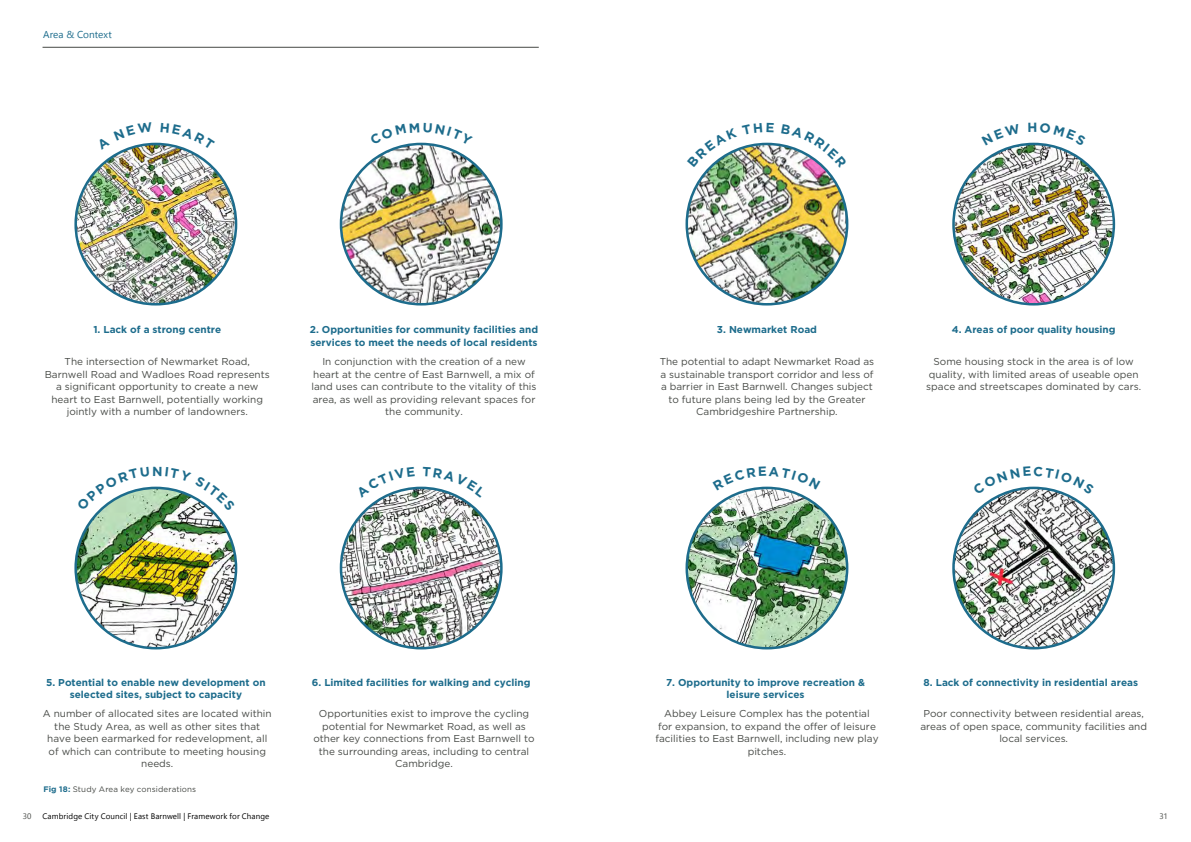
<style>
.page{position:relative;width:1191px;height:842px;background:#fff}
.page>*{position:absolute;margin:0;border:0;box-sizing:border-box;transform-origin:0 0}
.t1{font:10px/12.5px "Gotham";color:#464945;text-align:center}
.t2{font:700 10px/12.5px "Gotham";color:#1d6c8c;text-align:center}
.t3{font:10px "Leelawadee UI";letter-spacing:.005em;color:#1d6c8c}
.t4{font:8px "Leelawadee UI";letter-spacing:.015em;color:#000}
.t5{font:8px "Gotham";letter-spacing:.01em;color:#464945}
.t6{font:8px "Leelawadee UI";color:#464945}
.s1{font-weight:700;color:#1d6c8c}
</style>
<div class="page">
<hr style="left:43px;top:47px;width:496px;height:1px;background:#464945">
<img style="left:76px;top:144px;width:160px;height:160px;border-radius:80px">
<img style="left:341px;top:144px;width:160px;height:160px;border-radius:80px">
<img style="left:687px;top:144px;width:160px;height:160px;border-radius:80px">
<img style="left:953px;top:144px;width:160px;height:160px;border-radius:80px">
<img style="left:76px;top:488px;width:160px;height:160px;border-radius:80px">
<img style="left:341px;top:488px;width:160px;height:160px;border-radius:80px">
<img style="left:687px;top:488px;width:160px;height:160px;border-radius:80px">
<img style="left:953px;top:488px;width:160px;height:160px;border-radius:80px">
<svg style="left:402px;top:142px;width:38px;height:3px"></svg>
<svg style="left:125px;top:142px;width:27px;height:7px"></svg>
<svg style="left:161px;top:142px;width:26px;height:7px"></svg>
<img style="left:709px;top:142px;width:65px;height:25px">
<svg style="left:781px;top:144px;width:45px;height:24px"></svg>
<svg style="left:1028px;top:142px;width:28px;height:4px"></svg>
<svg style="left:98px;top:486px;width:116px;height:25px"></svg>
<svg style="left:380px;top:487px;width:35px;height:11px"></svg>
<svg style="left:423px;top:486px;width:38px;height:11px"></svg>
<svg style="left:744px;top:486px;width:46px;height:4px"></svg>
<svg style="left:998px;top:486px;width:72px;height:9px"></svg>
<p class="t3" style="left:43px;top:28px;width:70px">Area &amp; Context</p>
<p class="t2" style="left:93px;top:323px;width:129px">1. Lack of a strong centre</p>
<p class="t1" style="left:45px;top:355px;width:226px">The intersection of Newmarket Road, Barnwell Road and Wadloes Road represents a signifcant opportunity to create a new heart to East Barnwell, potentially working jointly with a number of landowners.</p>
<p class="t2" style="left:310px;top:323px;width:230px;text-align:left">2. Opportunities for community facilities and services to meet the needs of local residents</p>
<p class="t1" style="left:311px;top:355px;width:226px">In conjunction with the creation of a new heart at the centre of East Barnwell, a mix of land uses can contribute to the vitality of this area, as well as providing relevant spaces for the community.</p>
<p class="t2" style="left:46px;top:676px;width:221px">5. Potential to enable new development on selected sites, subject to capacity</p>
<p class="t1" style="left:43px;top:707px;width:230px">A number of allocated sites are located within the Study Area, as well as other sites that have been earmarked for redevelopment, all of which can contribute to meeting housing needs.</p>
<p class="t5" style="left:43px;top:784px;width:154px"><span class="s1">Fig 18:</span> Study Area key considerations</p>
<p class="t2" style="left:312px;top:676px;width:220px">6. Limited facilities for walking and cycling</p>
<p class="t1" style="left:313px;top:707px;width:223px">Opportunities exist to improve the cycling potential for Newmarket Road, as well as other key connections from East Barnwell to the surrounding areas, including to central Cambridge.</p>
<p class="t2" style="left:717px;top:323px;width:102px">3. Newmarket Road</p>
<p class="t1" style="left:659px;top:355px;width:216px">The potential to adapt Newmarket Road as a sustainable transport corridor and less of a barrier in East Barnwell. Changes subject to future plans being led by the Greater Cambridgeshire Partnership.</p>
<p class="t2" style="left:951px;top:323px;width:165px">4. Areas of poor quality housing</p>
<p class="t1" style="left:926px;top:355px;width:216px">Some housing stock in the area is of low quality, with limited areas of useable open space and streetscapes dominated by cars.</p>
<p class="t2" style="left:666px;top:676px;width:200px">7. Opportunity to improve recreation &amp; leisure services</p>
<p class="t1" style="left:655px;top:707px;width:225px">Abbey Leisure Complex has the potential<br>for expansion, to expand the ofer of leisure facilities to East Barnwell, including new play pitches.</p>
<p class="t2" style="left:923px;top:676px;width:216px">8. Lack of connectivity in residential areas</p>
<p class="t1" style="left:920px;top:707px;width:228px">Poor connectivity between residential areas, areas of open space, community facilities and local services.</p>
<p class="t6" style="left:23px;top:811px;width:10px">30</p>
<p class="t4" style="left:43px;top:811px;width:228px">Cambridge City Council | East Barnwell | Framework for Change</p>
<p class="t6" style="left:1159px;top:811px;width:10px">31</p>
</div>
